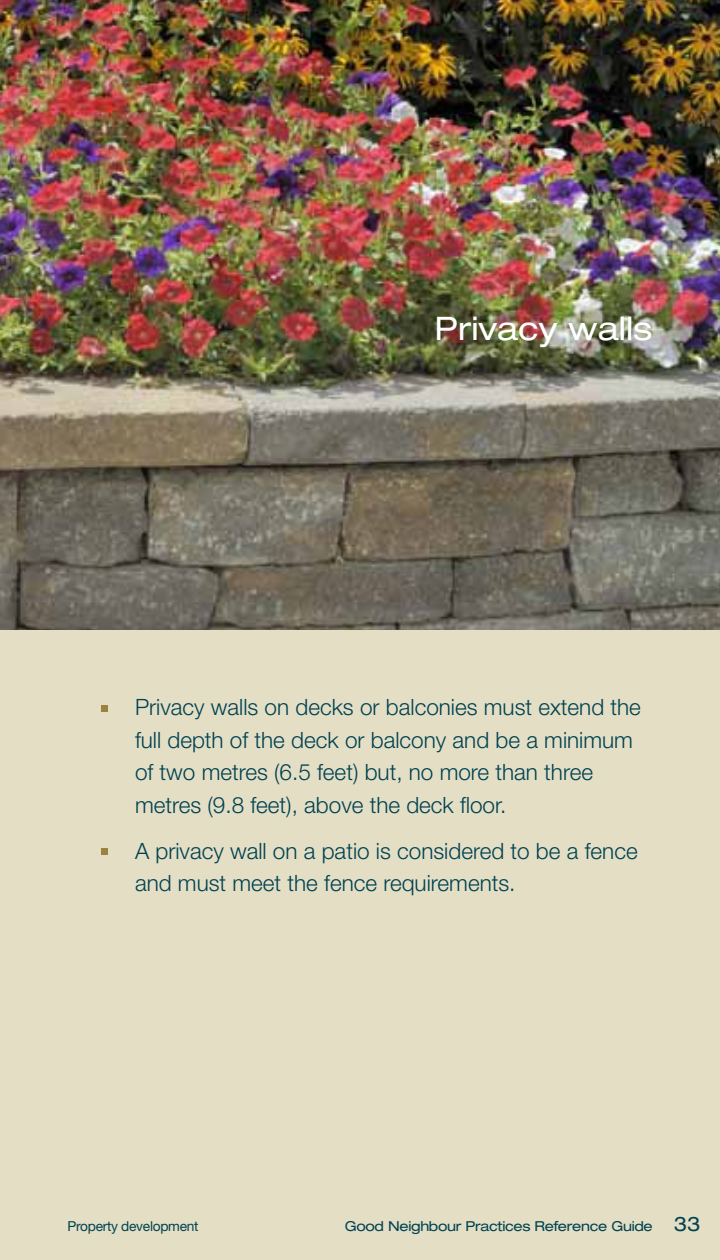
<style>
.page{position:relative;width:720px;height:1260px;background:#fff}
.page>*{position:absolute;margin:0;border:0;box-sizing:border-box;transform-origin:0 0}
.t1{font:expanded 32.5px "Helvetica Neue";color:#fff}
.t2{font:300 22.5px/32.5px "Helvetica Neue";color:#004251}
.t3{font:expanded 13.75px "Helvetica Neue";letter-spacing:-.02em;color:#004251}
.t4{font:13.75px "Helvetica Neue";letter-spacing:-.02em;color:#004251}
.s1{font-size:20px}
</style>
<div class="page">
<div style="left:0;top:630px;width:720px;height:630px;background:#e4dec5"></div>
<img style="left:0;top:0;width:720px;height:630px">
<div style="left:101px;top:705px;width:7px;height:7px;background:#9b823d"></div>
<div style="left:101px;top:848px;width:7px;height:7px;background:#9b823d"></div>
<h1 class="t1" style="left:435px;top:317px;width:219px">Privacy walls</h1>
<p class="t2" style="left:135px;top:693px;width:507px">Privacy walls on decks or balconies must extend the full depth of the deck or balcony and be a minimum of two metres (6.5 feet) but, no more than three metres (9.8 feet), above the deck floor.</p>
<p class="t2" style="left:135px;top:837px;width:504px">A privacy wall on a patio is considered to be a fence and must meet the fence requirements.</p>
<p class="t4" style="left:68px;top:1221px;width:133px">Property development</p>
<p class="t3" style="left:345px;top:1221px;width:358px">Good Neighbour Practices Reference Guide <span class="s1">33</span></p>
</div>
